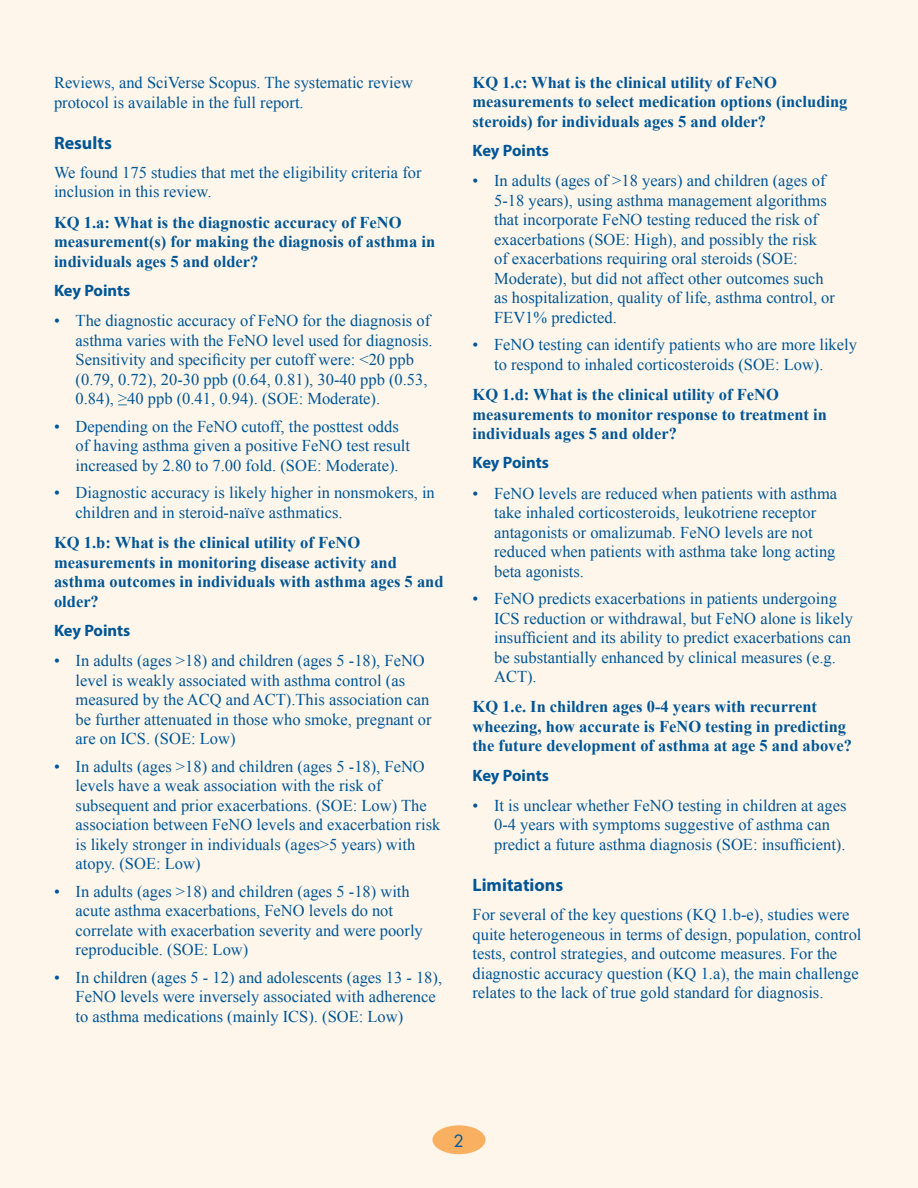
<style>
.page{position:relative;width:918px;height:1188px;background:#fff}
.page>*{position:absolute;margin:0;border:0;box-sizing:border-box;transform-origin:0 0}
.Head_Level_1{font:700 18px "Myriad Pro";color:#005595}
.Text{font:16.5px/19.5px "Times New Roman";color:#005595}
.KQ{font:700 16.5px/19.5px "Times New Roman";color:#005595}
.Head_Level_2{font:700 16.5px "Myriad Pro";letter-spacing:-.005em;color:#005595}
.t1{font:16.5px "Futura";color:#005595}
</style>
<div class="page">
<div style="left:0;top:0;width:917px;height:1188px;background:#fef6eb"></div>
<div style="left:432px;top:1125px;width:54px;height:29px;background:#fab061;border-radius:50%"></div>
<p class="Text" style="left:54px;top:73px;width:360px">Reviews, and SciVerse Scopus. The systematic review protocol is available in the full report.</p>
<p class="Head_Level_1" style="left:54px;top:131px;width:59px">Results</p>
<p class="Text" style="left:54px;top:162px;width:369px">We found 175 studies that met the eligibility criteria for inclusion in this review.</p>
<p class="KQ" style="left:54px;top:212px;width:383px">KQ 1.a: What is the diagnostic accuracy of FeNO measurement(s) for making the diagnosis of asthma in individuals ages 5 and older?</p>
<p class="Head_Level_2" style="left:54px;top:280px;width:78px">Key Points</p>
<p class="Text" style="left:76px;top:311px;width:358px;text-indent:-22px">• The diagnostic accuracy of FeNO for the diagnosis of asthma varies with the FeNO level used for diagnosis.<br>Sensitivity and specificity per cutoff were: &lt;20 ppb (0.79, 0.72), 20-30 ppb (0.64, 0.81), 30-40 ppb (0.53, 0.84), ≥40 ppb (0.41, 0.94). (SOE: Moderate).</p>
<p class="Text" style="left:76px;top:416px;width:336px;text-indent:-22px">• Depending on the FeNO cutoff, the posttest odds of having asthma given a positive FeNO test result increased by 2.80 to 7.00 fold. (SOE: Moderate).</p>
<p class="Text" style="left:76px;top:483px;width:361px;text-indent:-22px">• Diagnostic accuracy is likely higher in nonsmokers, in children and in steroid-naïve asthmatics.</p>
<p class="KQ" style="left:54px;top:533px;width:391px">KQ 1.b: What is the clinical utility of FeNO measurements in monitoring disease activity and asthma outcomes in individuals with asthma ages 5 and older?</p>
<p class="Head_Level_2" style="left:54px;top:619px;width:78px">Key Points</p>
<p class="Text" style="left:76px;top:651px;width:358px;text-indent:-22px">• In adults (ages &gt;18) and children (ages 5 -18), FeNO level is weakly associated with asthma control (as measured by the ACQ and ACT).This association can be further attenuated in those who smoke, pregnant or are on ICS. (SOE: Low)</p>
<p class="Text" style="left:76px;top:756px;width:366px;text-indent:-22px">• In adults (ages &gt;18) and children (ages 5 -18), FeNO levels have a weak association with the risk of subsequent and prior exacerbations. (SOE: Low) The association between FeNO levels and exacerbation risk is likely stronger in individuals (ages&gt;5 years) with atopy. (SOE: Low)</p>
<p class="Text" style="left:76px;top:881px;width:349px;text-indent:-22px">• In adults (ages &gt;18) and children (ages 5 -18) with acute asthma exacerbations, FeNO levels do not correlate with exacerbation severity and were poorly reproducible. (SOE: Low)</p>
<p class="Text" style="left:76px;top:967px;width:368px;text-indent:-22px">• In children (ages 5 - 12) and adolescents (ages 13 - 18),<br>FeNO levels were inversely associated with adherence to asthma medications (mainly ICS). (SOE: Low)</p>
<p class="KQ" style="left:473px;top:72px;width:377px">KQ 1.c: What is the clinical utility of FeNO measurements to select medication options (including steroids) for individuals ages 5 and older?</p>
<p class="Head_Level_2" style="left:473px;top:140px;width:78px">Key Points</p>
<p class="Text" style="left:494px;top:171px;width:342px;text-indent:-22px">• In adults (ages of &gt;18 years) and children (ages of 5-18 years), using asthma management algorithms that incorporate FeNO testing reduced the risk of exacerbations (SOE: High), and possibly the risk<br>of exacerbations requiring oral steroids (SOE:<br>Moderate), but did not affect other outcomes such as hospitalization, quality of life, asthma control, or FEV1% predicted.</p>
<p class="Text" style="left:494px;top:335px;width:364px;text-indent:-22px">• FeNO testing can identify patients who are more likely to respond to inhaled corticosteroids (SOE: Low).</p>
<p class="KQ" style="left:473px;top:385px;width:356px">KQ 1.d: What is the clinical utility of FeNO measurements to monitor response to treatment in individuals ages 5 and older?</p>
<p class="Head_Level_2" style="left:473px;top:452px;width:78px">Key Points</p>
<p class="Text" style="left:494px;top:483px;width:345px;text-indent:-22px">• FeNO levels are reduced when patients with asthma take inhaled corticosteroids, leukotriene receptor antagonists or omalizumab. FeNO levels are not reduced when patients with asthma take long acting beta agonists.</p>
<p class="Text" style="left:494px;top:589px;width:360px;text-indent:-22px">• FeNO predicts exacerbations in patients undergoing ICS reduction or withdrawal, but FeNO alone is likely insufficient and its ability to predict exacerbations can be substantially enhanced by clinical measures (e.g.<br>ACT).</p>
<p class="KQ" style="left:473px;top:697px;width:381px">KQ 1.e. In children ages 0-4 years with recurrent wheezing, how accurate is FeNO testing in predicting the future development of asthma at age 5 and above?</p>
<p class="Head_Level_2" style="left:473px;top:764px;width:78px">Key Points</p>
<p class="Text" style="left:494px;top:795px;width:354px;text-indent:-22px">• It is unclear whether FeNO testing in children at ages<br>0-4 years with symptoms suggestive of asthma can predict a future asthma diagnosis (SOE: insufficient).</p>
<p class="Head_Level_1" style="left:472px;top:873px;width:92px">Limitations</p>
<p class="Text" style="left:472px;top:905px;width:391px">For several of the key questions (KQ 1.b-e), studies were quite heterogeneous in terms of design, population, control tests, control strategies, and outcome measures. For the diagnostic accuracy question (KQ 1.a), the main challenge relates to the lack of true gold standard for diagnosis.</p>
<p class="t1" style="left:454px;top:1130px;width:12px">2</p>
</div>
